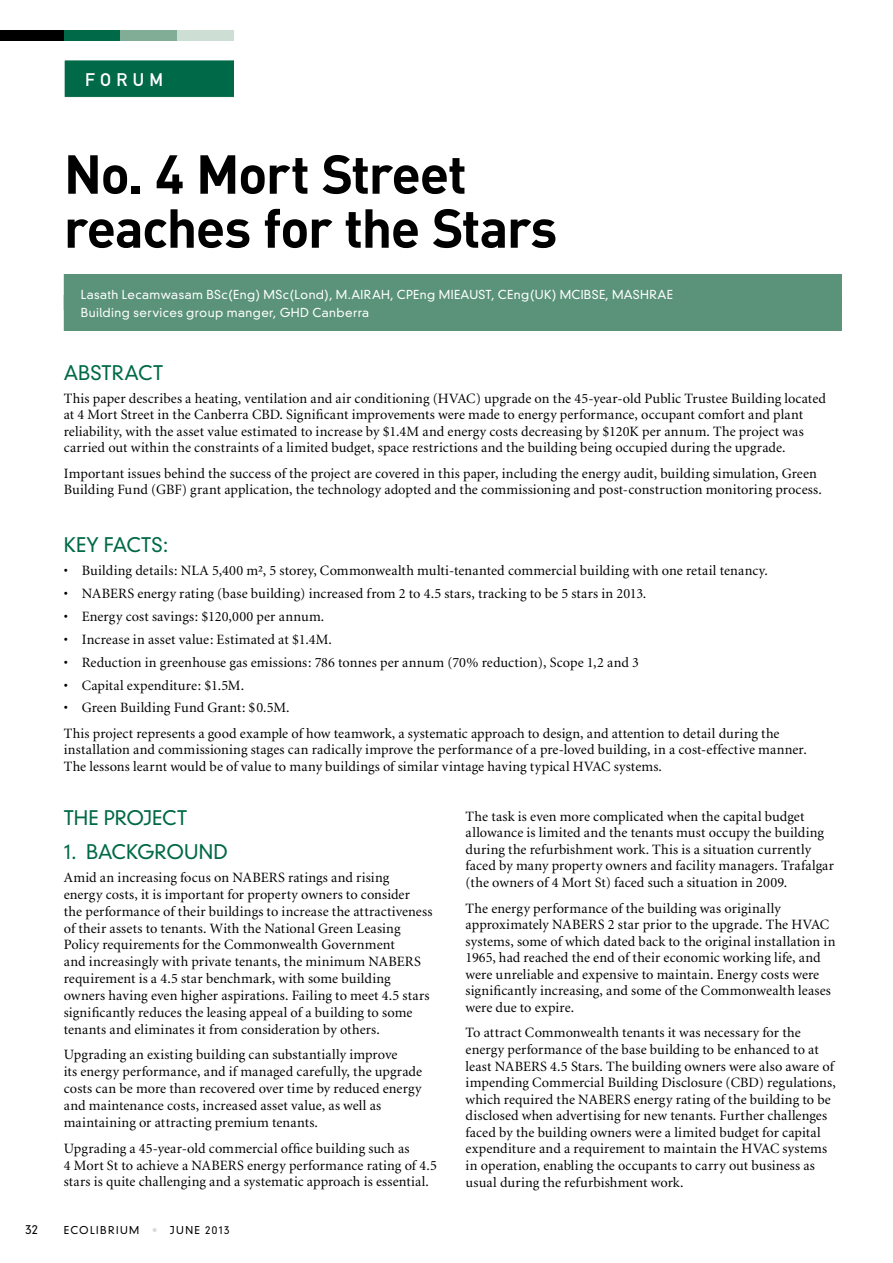
<style>
.page{position:relative;width:893px;height:1263px;background:#fff}
.page>*{position:absolute;margin:0;border:0;box-sizing:border-box;transform-origin:0 0}
.t1{font:700 54px/54px "DIN";letter-spacing:-.03em;color:#000}
.t2{font:300 19.5px "DIN Neuzeit Grotesk";color:#006947}
.t3{font:18px "DIN Mittelschrift";letter-spacing:.3em;color:#fff}
.t4{font:14.25px/16.5px "Minion";letter-spacing:.01em;color:#000}
.t5{font:300 12px "DIN Neuzeit Grotesk";letter-spacing:.035em;color:#fff}
.t6{font:300 12px "DIN Neuzeit Grotesk";color:#000}
.t7{font:300 10.5px "DIN Neuzeit Grotesk";letter-spacing:.13em;color:#000}
.s1{color:#d9d9da}
</style>
<div class="page">
<div style="left:64px;top:60px;width:170px;height:37px;background:#006947"></div>
<div style="left:64px;top:60px;width:170px;height:38px;border:1px solid #fff"></div>
<div style="left:64px;top:30px;width:56px;height:10px;background:#006947"></div>
<div style="left:120px;top:30px;width:57px;height:10px;background:#81ac96"></div>
<div style="left:177px;top:30px;width:57px;height:10px;background:#cddfd5"></div>
<div style="left:0;top:30px;width:64px;height:10px;background:#000"></div>
<div style="left:64px;top:274px;width:778px;height:36px;background:#5a9379"></div>
<div style="left:64px;top:295px;width:778px;height:36px;background:#5a9379"></div>
<p class="t3" style="left:85px;top:69px;width:80px">FORUM</p>
<h1 class="t1" style="left:64px;top:145px;width:495px">No. 4 Mort Street reaches for the Stars</h1>
<p class="t5" style="left:81px;top:287px;width:488px">Lasath Lecamwasam BSc(Eng) MSc(Lond), M.AIRAH, CPEng MI EAUST, CEng(UK) MCIB</p>
<p class="t5" style="left:592px;top:287px;width:83px">SE, MASHRAE</p>
<p class="t5" style="left:81px;top:305px;width:290px">Building services group manger, GHD Canberra</p>
<h2 class="t2" style="left:64px;top:361px;width:97px">Abstract</h2>
<p class="t4" style="left:64px;top:390px;width:764px">This paper describes a heating, ventilation and air conditioning (HVAC) upgrade on the 45-year-old Public Trustee Building located at 4 Mort Street in the Canberra CBD. Significant improvements were made to energy performance, occupant comfort and plant reliability, with the asset value estimated to increase by $1.4M and energy costs decreasing by $120K per annum. The project was carried out within the constraints of a limited budget, space restrictions and the building being occupied during the upgrade.</p>
<p class="t4" style="left:64px;top:465px;width:759px">Important issues behind the success of the project are covered in this paper, including the energy audit, building simulation, Green<br>Building Fund (GBF) grant application, the technology adopted and the commissioning and post-construction monitoring process.</p>
<h2 class="t2" style="left:64px;top:533px;width:106px">Key facts :</h2>
<p class="t4" style="left:64px;top:563px;width:706px">• Building details: NLA 5,400 m², 5 storey, Commonwealth multi-tenanted commercial building with one retail tenancy.</p>
<p class="t4" style="left:64px;top:586px;width:584px">• NABERS energy rating (base building) increased from 2 to 4.5 stars, tracking to be 5 stars in 2013.</p>
<p class="t4" style="left:64px;top:609px;width:262px">• Energy cost savings: $120,000 per annum.</p>
<p class="t4" style="left:64px;top:631px;width:270px">• Increase in asset value: Estimated at $1.4M.</p>
<p class="t4" style="left:64px;top:654px;width:577px">• Reduction in greenhouse gas emissions: 786 tonnes per annum (70% reduction), Scope 1,2 and 3</p>
<p class="t4" style="left:64px;top:677px;width:182px">• Capital expenditure: $1.5M.</p>
<p class="t4" style="left:64px;top:696px;width:717px;line-height:25.5px">• Green Building Fund Grant: $0.5M.<br>This project represents a good example of how teamwork, a systematic approach to design, and attention to detail during the</p>
<p class="t4" style="left:64px;top:742px;width:744px">installation and commissioning stages can radically improve the performance of a pre-loved building, in a cost-effective manner.<br>The lessons learnt would be of value to many buildings of similar vintage having typical HVAC systems.</p>
<h2 class="t2" style="left:64px;top:806px;width:121px">The project</h2>
<h2 class="t2" style="left:64px;top:840px;width:150px">1. Background</h2>
<p class="t4" style="left:64px;top:870px;width:370px">Amid an increasing focus on NABERS ratings and rising<br>energy costs, it is important for property owners to consider<br>the performance of their buildings to increase the attractiveness of their assets to tenants. With the National Green Leasing Policy requirements for the Commonwealth Government<br>and increasingly with private tenants, the minimum NABERS requirement is a 4.5 star benchmark, with some building owners having even higher aspirations. Failing to meet 4.5 stars significantly reduces the leasing appeal of a building to some tenants and eliminates it from consideration by others.</p>
<p class="t4" style="left:64px;top:1047px;width:360px">Upgrading an existing building can substantially improve<br>its energy performance, and if managed carefully, the upgrade costs can be more than recovered over time by reduced energy and maintenance costs, increased asset value, as well as maintaining or attracting premium tenants.</p>
<p class="t4" style="left:64px;top:1140px;width:375px">Upgrading a 45-year-old commercial office building such as<br>4 Mort St to achieve a NABERS energy performance rating of 4.5 stars is quite challenging and a systematic approach is essential.</p>
<p class="t6" style="left:26px;top:1222px;width:14px">32</p>
<p class="t7" style="left:64px;top:1223px;width:167px">Ecolibrium <span class="s1">•</span> JUNE 2013</p>
<p class="t4" style="left:466px;top:808px;width:370px">The task is even more complicated when the capital budget allowance is limited and the tenants must occupy the building during the refurbishment work. This is a situation currently faced by many property owners and facility managers. Trafalgar (the owners of 4 Mort St) faced such a situation in 2009.</p>
<p class="t4" style="left:466px;top:900px;width:371px">The energy performance of the building was originally approximately NABERS 2 star prior to the upgrade. The HVAC systems, some of which dated back to the original installation in 1965, had reached the end of their economic working life, and were unreliable and expensive to maintain. Energy costs were significantly increasing, and some of the Commonwealth leases were due to expire.</p>
<p class="t4" style="left:466px;top:1025px;width:372px">To attract Commonwealth tenants it was necessary for the energy performance of the base building to be enhanced to at least NABERS 4.5 Stars. The building owners were also aware of impending Commercial Building Disclosure (CBD) regulations, which required the NABERS energy rating of the building to be disclosed when advertising for new tenants. Further challenges faced by the building owners were a limited budget for capital expenditure and a requirement to maintain the HVAC systems in operation, enabling the occupants to carry out business as usual during the refurbishment work.</p>
</div>
